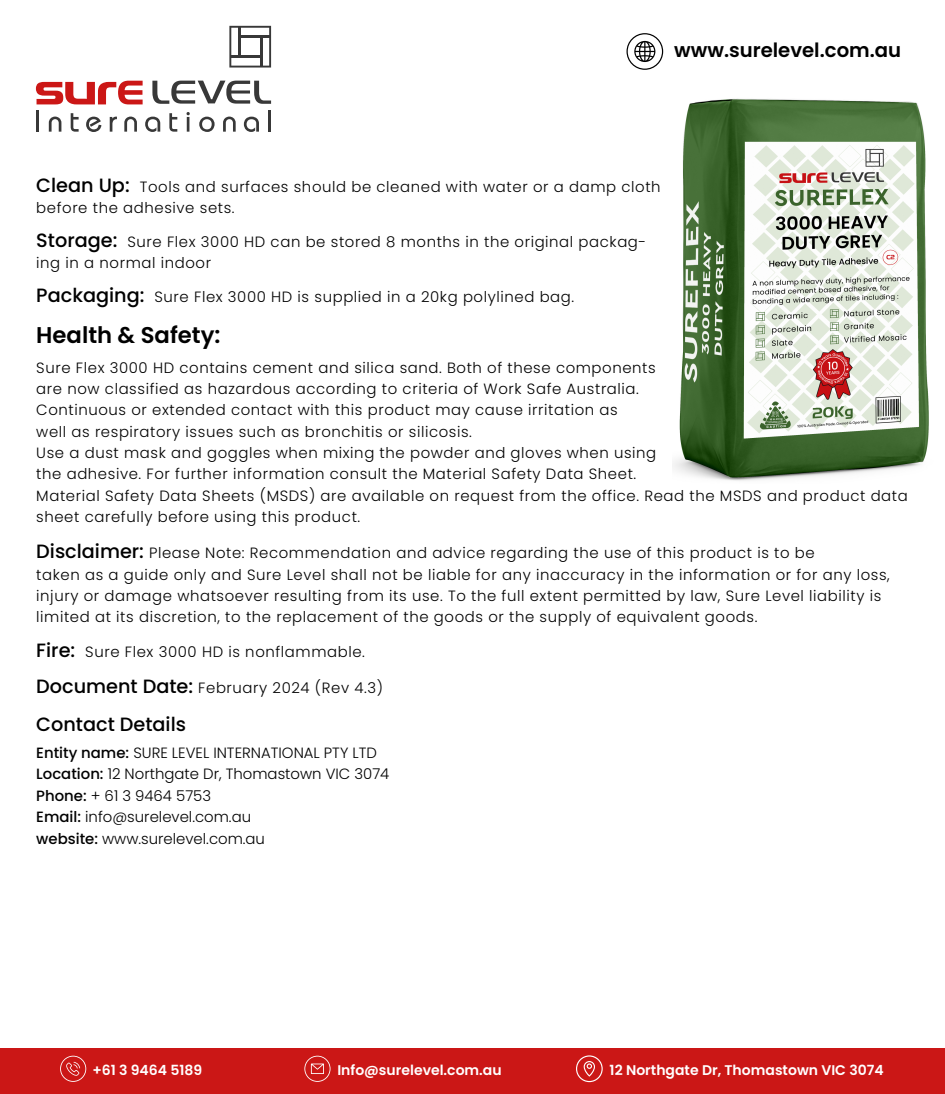
<style>
.page{position:relative;width:945px;height:1094px;background:#fff}
.page>*{position:absolute;margin:0;border:0;box-sizing:border-box;transform-origin:0 0}
.t1{font:600 22.75px "Poppins";color:#000}
.t2{font:600 19.6px "Poppins";color:#000}
.t3{font:500 19.25px "Poppins";color:#000}
.t4{font:300 14.88px/21.3px "Poppins";letter-spacing:.04em;color:#000}
.t5{font:300 14.88px/21.3px "Poppins";color:#000}
.t6{font:600 14px "Poppins";color:#fff}
.s1{font-weight:500;font-size:19.25px}
.s2{font-weight:500}
</style>
<div class="page">
<svg style="left:36px;top:81px;width:107px;height:23px"></svg>
<svg style="left:152px;top:81px;width:119px;height:23px"></svg>
<hr style="left:36px;top:110px;width:3px;height:22px;background:#383838">
<svg style="left:49px;top:117px;width:12px;height:15px"></svg>
<svg style="left:71px;top:113px;width:8px;height:19px"></svg>
<svg style="left:86px;top:117px;width:15px;height:15px"></svg>
<svg style="left:110px;top:117px;width:7px;height:15px"></svg>
<svg style="left:124px;top:117px;width:13px;height:15px"></svg>
<svg style="left:145px;top:117px;width:15px;height:15px"></svg>
<svg style="left:169px;top:113px;width:8px;height:19px"></svg>
<svg style="left:187px;top:112px;width:3px;height:20px"></svg>
<svg style="left:199px;top:117px;width:16px;height:15px"></svg>
<svg style="left:223px;top:117px;width:13px;height:15px"></svg>
<svg style="left:244px;top:117px;width:15px;height:15px"></svg>
<hr style="left:268px;top:110px;width:3px;height:22px;background:#383838">
<svg style="left:229px;top:26px;width:42px;height:42px"></svg>
<hr style="left:239px;top:27px;width:2px;height:29px;background:#383838">
<hr style="left:240px;top:35px;width:30px;height:2px;background:#383838">
<hr style="left:260px;top:36px;width:2px;height:31px;background:#383838">
<hr style="left:231px;top:55px;width:30px;height:2px;background:#383838">
<div style="left:0;top:1048px;width:945px;height:46px;background:#cb1716"></div>
<svg style="left:304px;top:1055px;width:27px;height:27px"></svg>
<svg style="left:60px;top:1055px;width:26px;height:27px"></svg>
<svg style="left:576px;top:1055px;width:27px;height:27px"></svg>
<svg style="left:627px;top:33px;width:36px;height:37px"></svg>
<img style="left:673px;top:98px;width:256px;height:383px">
<h2 class="t2" style="left:674px;top:39px;width:228px">www.surelevel.com.au</h2>
<p class="t4" style="left:36px;top:176px;width:626px"><span class="s1">Clean Up:</span> Tools and surfaces should be cleaned with water or a damp cloth before the adhesive sets.</p>
<p class="t4" style="left:36px;top:231px;width:612px"><span class="s1">Storage:</span> Sure Flex 3000 HD can be stored 8 months in the original packag&shy;ing in a normal indoor</p>
<p class="t4" style="left:36px;top:286px;width:540px"><span class="s1">Packaging:</span> Sure Flex 3000 HD is supplied in a 20kg polylined bag.</p>
<h1 class="t1" style="left:36px;top:322px;width:186px">Health &amp; Safety:</h1>
<p class="t4" style="left:36px;top:357px;width:873px">Sure Flex 3000 HD contains cement and silica sand. Both of these components<br>are now classified as hazardous according to criteria of Work Safe Australia.<br>Continuous or extended contact with this product may cause irritation as<br>well as respiratory issues such as bronchitis or silicosis.<br>Use a dust mask and goggles when mixing the powder and gloves when using<br>the adhesive. For further information consult the Material Safety Data Sheet.<br>Material Safety Data Sheets (MSDS) are available on request from the office. Read the MSDS and product data sheet carefully before using this product.</p>
<p class="t4" style="left:36px;top:542px;width:855px"><span class="s1">Disclaimer:</span> Please Note: Recommendation and advice regarding the use of this product is to be<br>taken as a guide only and Sure Level shall not be liable for any inaccuracy in the information or for any loss, injury or damage whatsoever resulting from its use. To the full extent permitted by law, Sure Level liability is limited at its discretion, to the replacement of the goods or the supply of equivalent goods.</p>
<p class="t4" style="left:36px;top:641px;width:330px"><span class="s1">Fire:</span> Sure Flex 3000 HD is nonflammable.</p>
<p class="t4" style="left:36px;top:677px;width:348px"><span class="s1">Document Date:</span> February 2024 (Rev 4.3)</p>
<p class="t3" style="left:36px;top:713px;width:151px">Contact Details</p>
<p class="t5" style="left:36px;top:742px;width:355px"><span class="s2">Entity name:</span> SURE LEVEL INTERNATIONAL PTY LTD <span class="s2">Location:</span> 12 Northgate Dr, Thomastown VIC 3074<br><span class="s2">Phone:</span> + 61 3 9464 5753<br><span class="s2">Email:</span> info@surelevel.com.au<br><span class="s2">website:</span> www.surelevel.com.au</p>
<p class="t6" style="left:92px;top:1062px;width:111px">+61 3 9464 5189</p>
<p class="t6" style="left:337px;top:1062px;width:166px">Info@surelevel.com.au</p>
<p class="t6" style="left:610px;top:1062px;width:276px">12 Northgate Dr, Thomastown VIC 3074</p>
</div>
